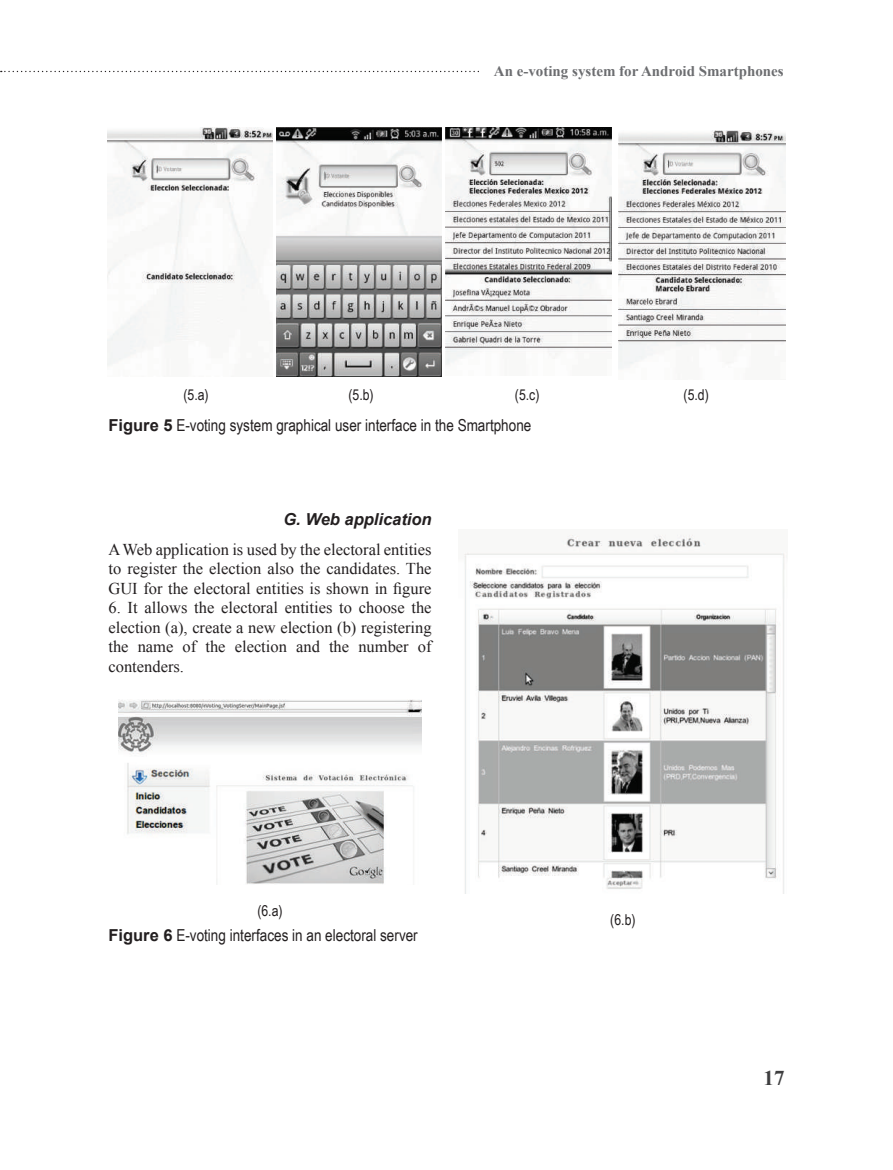
<style>
.page{position:relative;width:893px;height:1170px;background:#fff}
.page>*{position:absolute;margin:0;border:0;box-sizing:border-box;transform-origin:0 0}
.t1{font:700 21px "Times New Roman";color:#3e3e3f}
.t2{font:16.5px/19.5px "Times New Roman";color:#231f20;text-align:justify}
.t3{font:16.5px "Arial Narrow";color:#231f20}
.t4{font:italic 700 16.5px "Arial";color:#231f20}
.t5{font:700 15px "Times New Roman";color:#6c6d70}
.t6{font:15px "Arial Narrow";color:#231f20}
.s1{font-family:"Arial";font-weight:700}
</style>
<div class="page">
<svg style="left:1px;top:71px;width:478px;height:1px"></svg>
<img style="left:118px;top:699px;width:304px;height:185px">
<img style="left:464px;top:534px;width:323px;height:358px">
<img style="left:108px;top:128px;width:165px;height:238px">
<img style="left:445px;top:128px;width:167px;height:237px">
<img style="left:618px;top:130px;width:167px;height:239px">
<img style="left:277px;top:128px;width:164px;height:249px">
<p class="t5" style="left:494px;top:61px;width:291px">An e-voting system for Android Smartphones</p>
<p class="t6" style="left:183px;top:384px;width:27px">(5.a)</p>
<p class="t6" style="left:348px;top:384px;width:27px">(5.b)</p>
<p class="t6" style="left:515px;top:384px;width:26px">(5.c)</p>
<p class="t6" style="left:684px;top:384px;width:27px">(5.d)</p>
<p class="t3" style="left:108px;top:413px;width:424px"><span class="s1">Figure 5</span> E-voting system graphical user interface in the Smartphone</p>
<p class="t4" style="left:283px;top:508px;width:150px">G. Web application</p>
<p class="t2" style="left:108px;top:539px;width:325px">A Web application is used by the electoral entities to register the election also the candidates. The GUI for the electoral entities is shown in figure</p>
<p class="t2" style="left:108px;top:597px;width:325px">6. It allows the electoral entities to choose the election (a), create a new election (b) registering the name of the election and the number of contenders.</p>
<p class="t6" style="left:257px;top:899px;width:27px">(6.a)</p>
<p class="t3" style="left:108px;top:923px;width:311px"><span class="s1">Figure 6</span> E-voting interfaces in an electoral server</p>
<p class="t6" style="left:610px;top:908px;width:27px">(6.b)</p>
<p class="t1" style="left:763px;top:1063px;width:22px">17</p>
</div>
